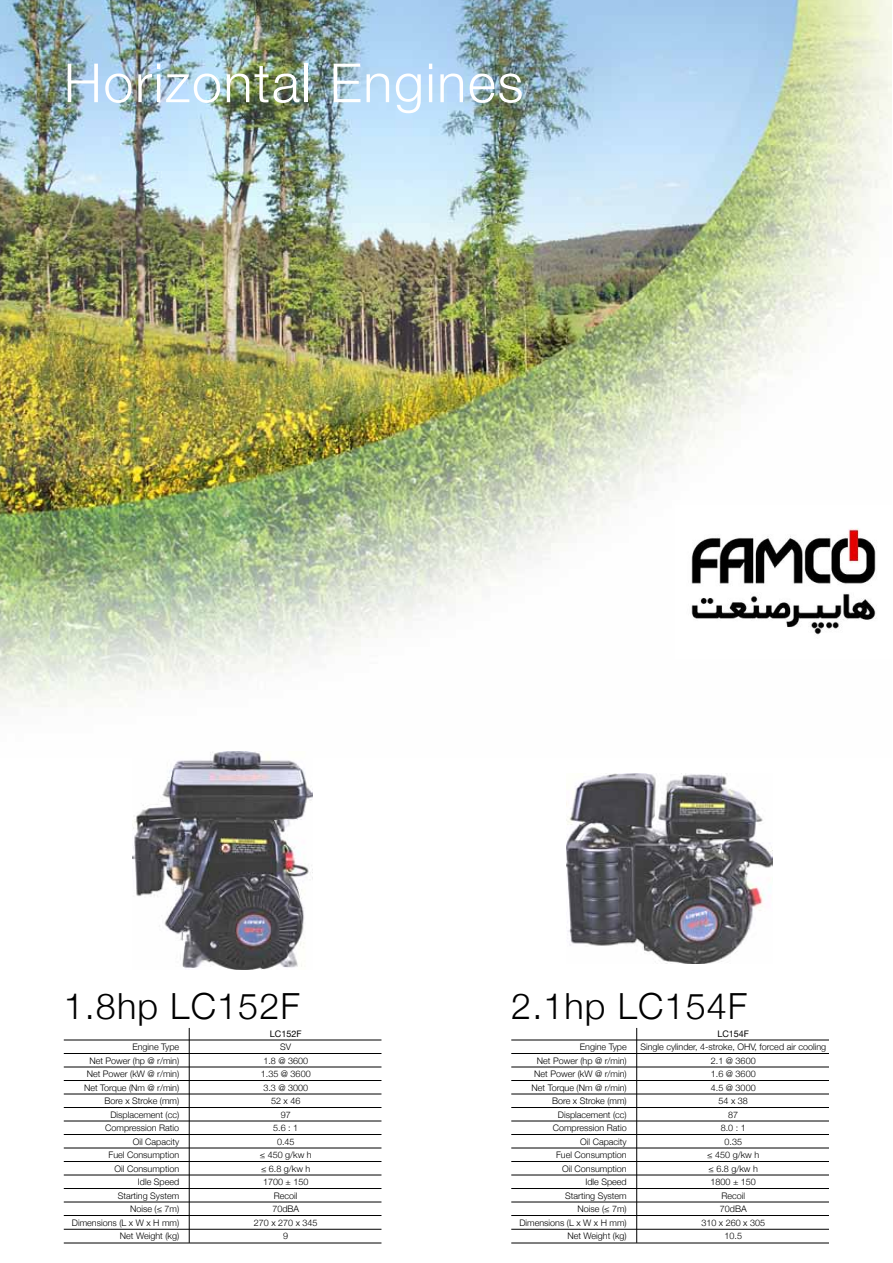
<style>
.page{position:relative;width:893px;height:1263px;background:#fff}
.page>*{position:absolute;margin:0;border:0;box-sizing:border-box;transform-origin:0 0}
.t1{font:300 54px "Helvetica Neue";letter-spacing:.03em;color:#fff}
.t2{font:300 36px "Helvetica Neue";letter-spacing:.03em;color:#000}
.t3{font:300 9px "Helvetica Neue";color:#000}
.t4{font:9px "Helvetica Neue";color:#000}
</style>
<div class="page">
<img style="left:0;top:0;width:892px;height:708px">
<img style="left:133px;top:751px;width:179px;height:219px">
<img style="left:567px;top:774px;width:205px;height:189px">
<hr style="left:189px;top:1028px;width:1px;height:215px;background:#000">
<hr style="left:64px;top:1040px;width:317px;height:1px;background:#000">
<hr style="left:64px;top:1080px;width:317px;height:1px;background:#000">
<hr style="left:64px;top:1094px;width:317px;height:1px;background:#000">
<hr style="left:64px;top:1107px;width:317px;height:1px;background:#000">
<hr style="left:64px;top:1121px;width:317px;height:1px;background:#000">
<hr style="left:64px;top:1148px;width:317px;height:1px;background:#000">
<hr style="left:64px;top:1161px;width:317px;height:1px;background:#000">
<hr style="left:64px;top:1175px;width:317px;height:1px;background:#000">
<hr style="left:64px;top:1188px;width:317px;height:1px;background:#000">
<hr style="left:64px;top:1202px;width:317px;height:1px;background:#000">
<hr style="left:64px;top:1067px;width:317px;height:1px;background:#000">
<hr style="left:64px;top:1215px;width:317px;height:1px;background:#000">
<hr style="left:64px;top:1053px;width:317px;height:1px;background:#000">
<hr style="left:64px;top:1134px;width:317px;height:1px;background:#000">
<hr style="left:64px;top:1229px;width:317px;height:1px;background:#000">
<hr style="left:64px;top:1243px;width:317px;height:1px;background:#000">
<hr style="left:636px;top:1028px;width:1px;height:215px;background:#000">
<hr style="left:511px;top:1040px;width:318px;height:1px;background:#000">
<hr style="left:511px;top:1080px;width:318px;height:1px;background:#000">
<hr style="left:511px;top:1094px;width:318px;height:1px;background:#000">
<hr style="left:511px;top:1107px;width:318px;height:1px;background:#000">
<hr style="left:511px;top:1121px;width:318px;height:1px;background:#000">
<hr style="left:511px;top:1148px;width:318px;height:1px;background:#000">
<hr style="left:511px;top:1161px;width:318px;height:1px;background:#000">
<hr style="left:511px;top:1175px;width:318px;height:1px;background:#000">
<hr style="left:511px;top:1188px;width:318px;height:1px;background:#000">
<hr style="left:511px;top:1202px;width:318px;height:1px;background:#000">
<hr style="left:511px;top:1067px;width:318px;height:1px;background:#000">
<hr style="left:511px;top:1215px;width:318px;height:1px;background:#000">
<hr style="left:511px;top:1053px;width:318px;height:1px;background:#000">
<hr style="left:511px;top:1134px;width:318px;height:1px;background:#000">
<hr style="left:511px;top:1229px;width:318px;height:1px;background:#000">
<hr style="left:511px;top:1243px;width:318px;height:1px;background:#000">
<img style="left:676px;top:506px;width:216px;height:152px">
<h1 class="t1" style="left:64px;top:50px;width:461px">Horizontal Engines</h1>
<h2 class="t2" style="left:64px;top:984px;width:237px">1.8hp LC152F</h2>
<h2 class="t2" style="left:511px;top:984px;width:237px">2.1hp LC154F</h2>
<p class="t4" style="left:270px;top:1028px;width:33px">LC152F</p>
<p class="t3" style="left:132px;top:1041px;width:48px">Engine Type</p>
<p class="t3" style="left:280px;top:1041px;width:13px">SV</p>
<p class="t3" style="left:89px;top:1055px;width:91px">Net Power (hp @ r/min)</p>
<p class="t3" style="left:263px;top:1055px;width:46px">1.8 @ 3600</p>
<p class="t3" style="left:87px;top:1068px;width:94px">Net Power (kW @ r/min)</p>
<p class="t3" style="left:261px;top:1068px;width:51px">1.35 @ 3600</p>
<p class="t3" style="left:84px;top:1082px;width:97px">Net Torque (Nm @ r/min)</p>
<p class="t3" style="left:263px;top:1082px;width:46px">3.3 @ 3000</p>
<p class="t3" style="left:105px;top:1095px;width:76px">Bore x Stroke (mm)</p>
<p class="t3" style="left:271px;top:1095px;width:31px">52 x 46</p>
<p class="t3" style="left:110px;top:1109px;width:70px">Displacement (cc)</p>
<p class="t3" style="left:281px;top:1109px;width:12px">97</p>
<p class="t3" style="left:105px;top:1122px;width:76px">Compression Ratio</p>
<p class="t3" style="left:273px;top:1122px;width:27px">5.6 : 1</p>
<p class="t3" style="left:133px;top:1136px;width:48px">Oil Capacity</p>
<p class="t3" style="left:277px;top:1136px;width:19px">0.45</p>
<p class="t3" style="left:109px;top:1149px;width:72px">Fuel Consumption</p>
<p class="t3" style="left:260px;top:1149px;width:53px">≤ 450 g/kw h</p>
<p class="t3" style="left:115px;top:1163px;width:66px">Oil Consumption</p>
<p class="t3" style="left:261px;top:1163px;width:51px">≤ 6.8 g/kw h</p>
<p class="t3" style="left:138px;top:1176px;width:43px">Idle Speed</p>
<p class="t3" style="left:263px;top:1176px;width:47px">1700 ± 150</p>
<p class="t3" style="left:118px;top:1190px;width:63px">Starting System</p>
<p class="t3" style="left:274px;top:1190px;width:25px">Recoil</p>
<p class="t3" style="left:130px;top:1203px;width:51px">Noise (≤ 7m)</p>
<p class="t3" style="left:272px;top:1203px;width:28px">70dBA</p>
<p class="t3" style="left:72px;top:1217px;width:109px">Dimensions (L x W x H mm)</p>
<p class="t3" style="left:254px;top:1217px;width:65px">270 x 270 x 345</p>
<p class="t3" style="left:120px;top:1230px;width:61px">Net Weight (kg)</p>
<p class="t3" style="left:283px;top:1230px;width:7px">9</p>
<p class="t4" style="left:717px;top:1028px;width:33px">LC154F</p>
<p class="t3" style="left:580px;top:1041px;width:48px">Engine Type</p>
<p class="t3" style="left:640px;top:1041px;width:187px">Single cylinder, 4-stroke, OHV, forced air cooling</p>
<p class="t3" style="left:537px;top:1055px;width:91px">Net Power (hp @ r/min)</p>
<p class="t3" style="left:711px;top:1055px;width:46px">2.1 @ 3600</p>
<p class="t3" style="left:534px;top:1068px;width:94px">Net Power (kW @ r/min)</p>
<p class="t3" style="left:711px;top:1068px;width:46px">1.6 @ 3600</p>
<p class="t3" style="left:532px;top:1082px;width:97px">Net Torque (Nm @ r/min)</p>
<p class="t3" style="left:711px;top:1082px;width:46px">4.5 @ 3000</p>
<p class="t3" style="left:552px;top:1095px;width:76px">Bore x Stroke (mm)</p>
<p class="t3" style="left:719px;top:1095px;width:31px">54 x 38</p>
<p class="t3" style="left:558px;top:1109px;width:70px">Displacement (cc)</p>
<p class="t3" style="left:728px;top:1109px;width:12px">87</p>
<p class="t3" style="left:553px;top:1122px;width:76px">Compression Ratio</p>
<p class="t3" style="left:721px;top:1122px;width:27px">8.0 : 1</p>
<p class="t3" style="left:580px;top:1136px;width:48px">Oil Capacity</p>
<p class="t3" style="left:724px;top:1136px;width:19px">0.35</p>
<p class="t3" style="left:556px;top:1149px;width:72px">Fuel Consumption</p>
<p class="t3" style="left:707px;top:1149px;width:53px">≤ 450 g/kw h</p>
<p class="t3" style="left:562px;top:1163px;width:66px">Oil Consumption</p>
<p class="t3" style="left:709px;top:1163px;width:51px">≤ 6.8 g/kw h</p>
<p class="t3" style="left:585px;top:1176px;width:43px">Idle Speed</p>
<p class="t3" style="left:710px;top:1176px;width:47px">1800 ± 150</p>
<p class="t3" style="left:565px;top:1190px;width:63px">Starting System</p>
<p class="t3" style="left:721px;top:1190px;width:25px">Recoil</p>
<p class="t3" style="left:577px;top:1203px;width:51px">Noise (≤ 7m)</p>
<p class="t3" style="left:720px;top:1203px;width:28px">70dBA</p>
<p class="t3" style="left:519px;top:1217px;width:109px">Dimensions (L x W x H mm)</p>
<p class="t3" style="left:701px;top:1217px;width:65px">310 x 260 x 305</p>
<p class="t3" style="left:567px;top:1230px;width:61px">Net Weight (kg)</p>
<p class="t3" style="left:724px;top:1230px;width:19px">10.5</p>
</div>
